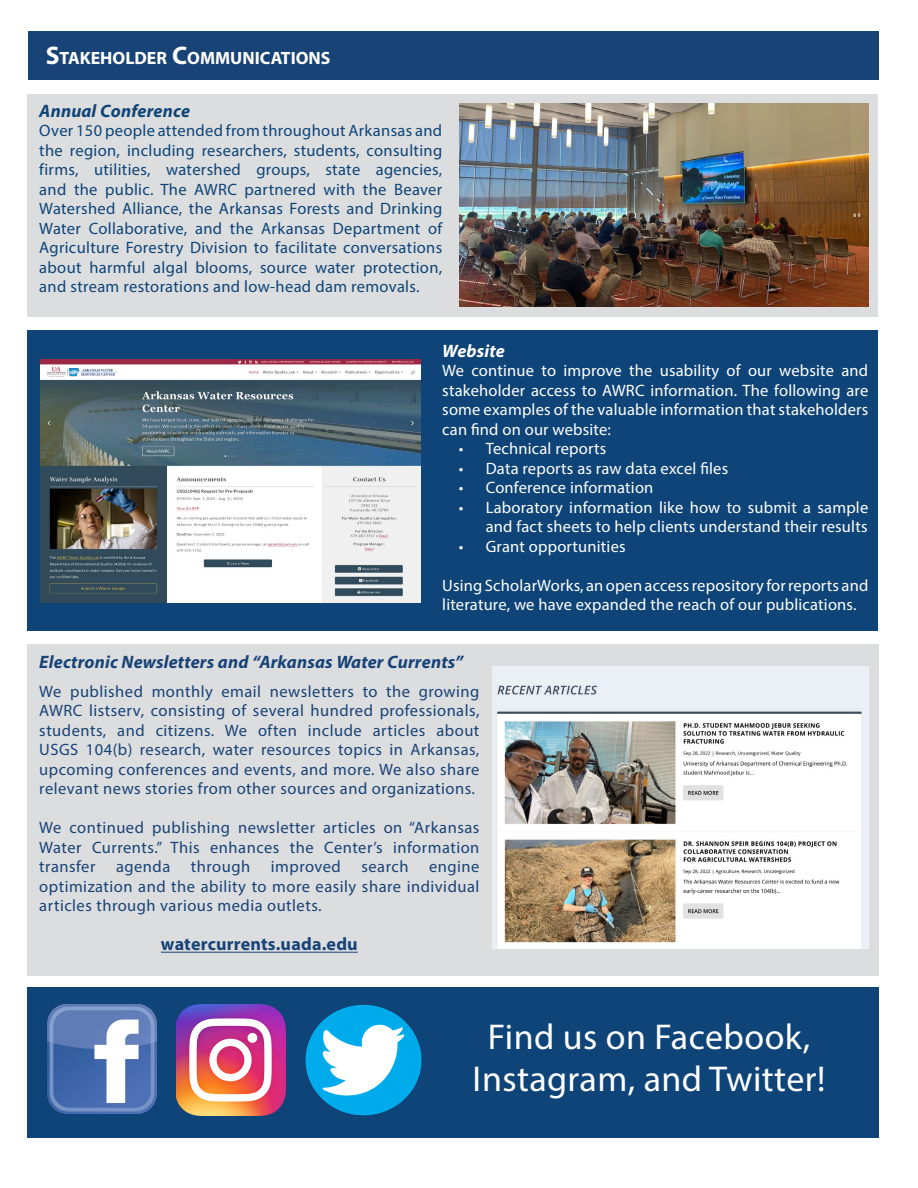
<style>
.page{position:relative;width:918px;height:1188px;background:#fff}
.page>*{position:absolute;margin:0;border:0;box-sizing:border-box;transform-origin:0 0}
.t1{font:36px "Myriad Pro";letter-spacing:.01em;color:#fff}
.t2{font:italic 700 18px "Myriad Pro";letter-spacing:.01em;color:#184376}
.t3{font:700 18px "Myriad Pro";letter-spacing:.01em;color:#184376}
.t4{font:italic 700 18px "Myriad Pro";letter-spacing:.01em;color:#0e4477}
.t5{font:italic 700 18px "Myriad Pro";letter-spacing:.01em;color:#fff}
.t6{font:700 17.85px "Myriad Pro";color:#fff}
.t7{font:16.5px/19.5px "Myriad Pro";letter-spacing:.03em;color:#184376;text-align:justify}
.t8{font:16.5px/19.5px "Myriad Pro";letter-spacing:.01em;color:#fff;text-align:justify}
.t9{font:16.5px/19.5px "Myriad Pro";letter-spacing:.02em;color:#0e4477;text-align:justify}
.s1{font-size:25.5px}
</style>
<div class="page">
<div style="left:29px;top:32px;width:850px;height:48px;background:#184376"></div>
<div style="left:27px;top:987px;width:851px;height:151px;background:#0e4477"></div>
<div style="left:27px;top:645px;width:851px;height:331px;background:#dcdddf"></div>
<div style="left:28px;top:330px;width:850px;height:301px;background:#0e4477"></div>
<div style="left:28px;top:94px;width:850px;height:222px;background:#dcdddf"></div>
<hr style="left:161px;top:952px;width:197px;height:1px;background:#184376">
<img style="left:459px;top:103px;width:409px;height:204px">
<img style="left:40px;top:359px;width:380px;height:243px">
<img style="left:492px;top:666px;width:376px;height:282px">
<img style="left:47px;top:1005px;width:109px;height:109px">
<img style="left:176px;top:1005px;width:109px;height:110px">
<img style="left:305px;top:1005px;width:117px;height:111px">
<p class="t6" style="left:46px;top:46px;width:286px"><span class="s1">S</span>TAKEHOLDER <span class="s1">C</span>OMMUNICATIONS</p>
<p class="t4" style="left:39px;top:99px;width:152px">Annual Conference</p>
<p class="t9" style="left:39px;top:121px;width:404px">Over 150 people attended from throughout Arkansas and the region, including researchers, students, consulting firms, utilities, watershed groups, state agencies, and the public. The AWRC partnered with the Beaver Watershed Alliance, the Arkansas Forests and Drinking Water Collaborative, and the Arkansas Department of Agriculture Forestry Division to facilitate conversations about harmful algal blooms, source water protection, and stream restorations and low-head dam removals.</p>
<p class="t5" style="left:442px;top:339px;width:64px">Website</p>
<p class="t8" style="left:442px;top:361px;width:428px">We continue to improve the usability of our website and stakeholder access to AWRC information. The following are some examples of the valuable information that stakeholders can find on our website:</p>
<p class="t8" style="left:459px;top:439px;width:149px">• Technical reports</p>
<p class="t8" style="left:459px;top:458px;width:271px">• Data reports as raw data excel files</p>
<p class="t8" style="left:459px;top:478px;width:196px">• Conference information</p>
<p class="t8" style="left:459px;top:497px;width:411px;text-align:right">• Laboratory information like how to submit a sample and fact sheets to help clients understand their results</p>
<p class="t8" style="left:459px;top:536px;width:168px">• Grant opportunities</p>
<p class="t8" style="left:442px;top:575px;width:428px">Using ScholarWorks, an open access repository for reports and literature, we have expanded the reach of our publications.</p>
<p class="t2" style="left:39px;top:651px;width:425px">Electronic Newsletters and “Arkansas Water Currents”</p>
<p class="t7" style="left:39px;top:681px;width:442px">We published monthly email newsletters to the growing AWRC listserv, consisting of several hundred professionals, students, and citizens. We often include articles about USGS 104(b) research, water resources topics in Arkansas, upcoming conferences and events, and more. We also share relevant news stories from other sources and organizations.</p>
<p class="t7" style="left:39px;top:818px;width:442px">We continued publishing newsletter articles on “Arkansas Water Currents.” This enhances the Center’s information transfer agenda through improved search engine optimization and the ability to more easily share individual articles through various media outlets.</p>
<p class="t3" style="left:161px;top:933px;width:198px">watercurrents.uada.edu</p>
<p class="t1" style="left:488px;top:1014px;width:324px">Find us on Facebook,</p>
<p class="t1" style="left:473px;top:1056px;width:354px">Instagram, and Twitter!</p>
</div>
